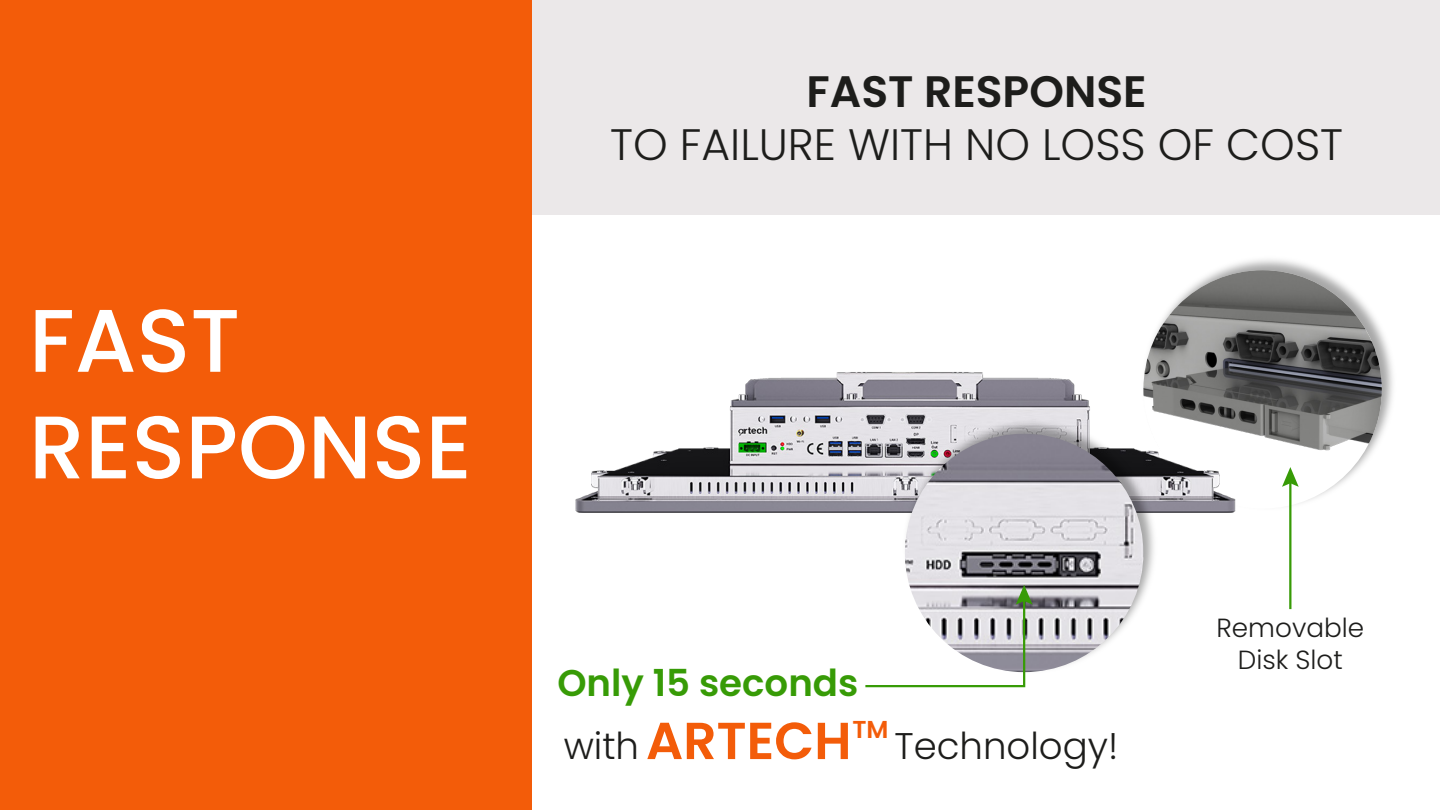
<style>
.page{position:relative;width:1440px;height:810px;background:#fff}
.page>*{position:absolute;margin:0;border:0;box-sizing:border-box;transform-origin:0 0}
.t1{font:500 88.8px/106.6px "Poppins";color:#fff}
.t2{font:600 51.97px "Poppins";color:#f35c09}
.t3{font:300 44.03px "Poppins";color:#1d1d1b}
.t4{font:600 44.03px "Poppins";color:#1d1d1b}
.t5{font:600 37.12px "Poppins";color:#379b06}
.t6{font:300 37.05px "Poppins";color:#1d1d1b}
.t7{font:300 26.25px/31.5px "Poppins";color:#1d1d1b;text-align:center}
</style>
<div class="page">
<img style="left:1242px;top:259px;width:151px;height:254px">
<div style="left:1143px;top:270px;width:239px;height:239px;background:#fff;border-radius:50%"></div>
<img style="left:567px;top:214px;width:675px;height:299px">
<div style="left:532px;top:0;width:908px;height:214px;background:#ebe8e9"></div>
<div style="left:0;top:0;width:532px;height:810px;background:#f35c09"></div>
<img style="left:900px;top:416px;width:261px;height:256px">
<img style="left:905px;top:434px;width:238px;height:238px;border-radius:119px">
<img style="left:1143px;top:270px;width:239px;height:190px">
<svg style="left:865px;top:585px;width:167px;height:103px"></svg>
<hr style="left:1289px;top:480px;width:2px;height:129px;background:#379b06">
<svg style="left:1282px;top:467px;width:17px;height:20px"></svg>
<h1 class="t1" style="left:29px;top:288px;width:445px">FAST<br>RESPONSE</h1>
<p class="t4" style="left:807px;top:66px;width:342px">FAST RESPONSE</p>
<p class="t3" style="left:610px;top:119px;width:734px">TO FAILURE WITH NO LOSS OF COST</p>
<p class="t5" style="left:557px;top:661px;width:303px">Only 15 seconds</p>
<p class="t2" style="left:646px;top:711px;width:244px">ARTECH<sup>TM</sup></p>
<p class="t6" style="left:564px;top:724px;width:77px">with</p>
<p class="t6" style="left:894px;top:725px;width:225px">Technology!</p>
<p class="t7" style="left:1217px;top:613px;width:149px">Removable<br>Disk Slot</p>
</div>
